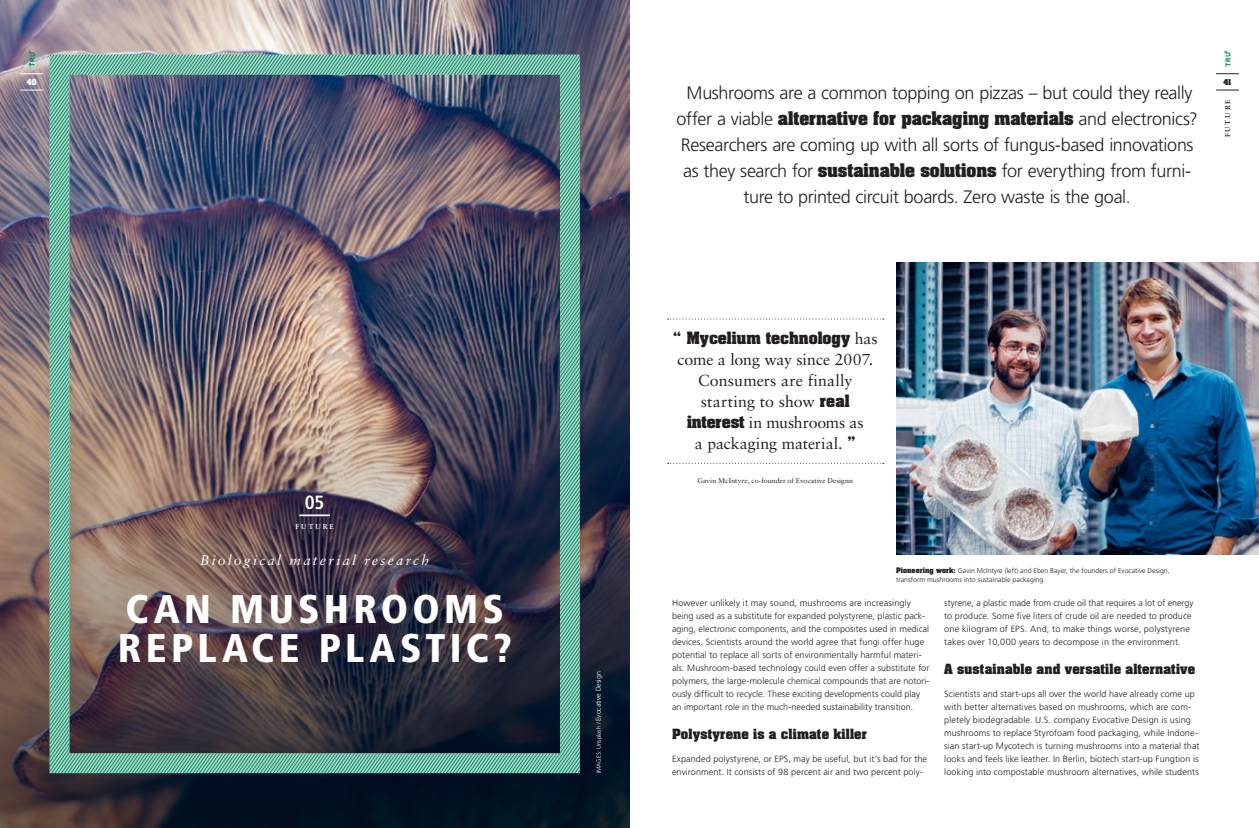
<style>
.page{position:relative;width:1259px;height:828px;background:#fff}
.page>*{position:absolute;margin:0;border:0;box-sizing:border-box;transform-origin:0 0}
._17_s_head_schwarz{font:900 condensed 40px/39px "Frutiger LT Std";letter-spacing:.11em;color:#fff}
._14_s_Kapitelnummer{font:700 condensed 19.1px "Frutiger LT Std";color:#fff}
._18_s_Einleser_18_26{font:300 18px/26px "Frutiger LT Std";letter-spacing:-.02em;color:#231f20;text-align:center}
._19_Zitat_AachenStd{font:16px/21px "Sabon LT Std";color:#231f20;text-align:center}
._18_s_Einleser_18_26-2{font:700 16px "Aachen Std";letter-spacing:-.005em;color:#231f20}
._19_Zitat_AachenStd-2{font:700 14.5px "Aachen Std";color:#231f20}
._16_s_Overline_schwa{font:italic 14px "Sabon LT Std";letter-spacing:.16em;color:#fff}
._02_Subhead_ohne_GL{font:700 12px "Aachen Std";letter-spacing:.01em;color:#231f20}
._10_Copy_links_9_13{font:300 9px/13px "Frutiger LT Std";letter-spacing:.005em;color:#231f20}
._10_Frage_Interview{font:300 9px/13px "Frutiger LT Std";letter-spacing:.01em;color:#231f20}
._02_Subhead_ohne_GL-2{font:300 9px/13px "Frutiger LT Std";letter-spacing:.01em;color:#231f20}
._15_s_Kapitelname_sc{font:700 7.1px "Sabon LT Std";letter-spacing:.25em;color:#fff}
.t1{font:700 7.1px "Sabon LT Std";letter-spacing:.25em;color:#231f20}
._05_BU_libü_Frutiger{font:300 7px/9px "Frutiger LT Std";color:#231f20}
._19_Zitat_Abspann_Sa{font:7px "Sabon LT Std";letter-spacing:.01em;color:#231f20}
.t2{font:700 7px "Aachen Std";color:#231f20}
.t3{font:700 7px "Aachen Std";color:#fff}
._00_s_Bildnachweis_s{font:300 6px "Frutiger LT Std";color:#fff}
.s1{font-size:7px}
.s2{font-family:"Frutiger LT Std";font-weight:300;font-size:18px}
.s3{font-family:"Aachen Std";font-weight:700;font-size:16px}
.s4{font-family:"Sabon LT Std";font-weight:400;font-size:16px}
.s5{font-family:"Aachen Std";font-weight:700;font-size:14.5px}
.s6{font-family:"Aachen Std";font-weight:700;font-size:6.5px}
</style>
<div class="page">
<img style="left:0;top:0;width:629px;height:325px">
<svg style="left:0;top:325px;width:629px;height:503px;background:#35343d"></svg>
<img style="left:896px;top:262px;width:363px;height:292px">
<svg style="left:50px;top:55px;width:14px;height:718px;background:#6ebaa3"></svg>
<img style="left:64px;top:55px;width:516px;height:718px">
<hr style="left:299px;top:515px;width:31px;height:1px;background:#fff">
<svg style="left:667px;top:318px;width:217px;height:1px"></svg>
<svg style="left:667px;top:463px;width:217px;height:1px"></svg>
<svg style="left:1224px;top:51px;width:6px;height:16px"></svg>
<svg style="left:1216px;top:74px;width:22px;height:1px"></svg>
<svg style="left:1216px;top:90px;width:22px;height:1px"></svg>
<svg style="left:29px;top:51px;width:6px;height:16px"></svg>
<svg style="left:20px;top:74px;width:23px;height:1px"></svg>
<svg style="left:20px;top:90px;width:23px;height:1px"></svg>
<p class="t3" style="left:27px;top:77px;width:11px">40</p>
<p class="_14_s_Kapitelnummer" style="left:305px;top:491px;width:21px">05</p>
<p class="_15_s_Kapitelname_sc" style="left:296px;top:522px;width:40px">FUTURE</p>
<p class="_16_s_Overline_schwa" style="left:200px;top:552px;width:231px">Biological material research</p>
<p class="_17_s_head_schwarz" style="left:118px;top:590px;width:395px">CAN MUSHROOMS<br>REPLACE PLASTIC?</p>
<p class="_00_s_Bildnachweis_s" style="left:595px;top:773px;width:104px;rotate:-90deg">IMAGES: Unsplash / <span class="s1">Evocative Design</span></p>
<p class="_18_s_Einleser_18_26" style="left:686px;top:80px;width:507px">Mushrooms are a common topping on pizzas – but could they really</p>
<p class="_18_s_Einleser_18_26-2" style="left:676px;top:107px;width:523px"><span class="s2">offer a viable</span> alternative for packaging materials <span class="s2">and electronics?</span></p>
<p class="_18_s_Einleser_18_26" style="left:681px;top:132px;width:514px">Researchers are coming up with all sorts of fungus-based innovations as they search for <span class="s3">sustainable solutions</span> for everything from furni&shy;ture to printed circuit boards. Zero waste is the goal.</p>
<p class="t2" style="left:1223px;top:77px;width:10px">41</p>
<p class="t1" style="left:1223px;top:137px;width:40px;rotate:-90deg">FUTURE</p>
<p class="_19_Zitat_AachenStd-2" style="left:673px;top:327px;width:206px">“ Mycelium technology <span class="s4">has</span></p>
<p class="_19_Zitat_AachenStd" style="left:677px;top:348px;width:197px">come a long way since 2007.<br>Consumers are finally starting to show <span class="s5">real interest</span> in mushrooms as<br>a packaging material. <span class="s5">”</span></p>
<p class="_19_Zitat_Abspann_Sa" style="left:697px;top:476px;width:157px">Gavin McIntyre, co-founder of Evocative Designn</p>
<p class="_05_BU_libü_Frutiger" style="left:896px;top:566px;width:275px"><span class="s6">Pioneering work:</span> Gavin McIntyre (left) and Eben Bayer, the founders of Evocative Design, transform mushrooms into sustainable packaging.</p>
<p class="_10_Copy_links_9_13" style="left:672px;top:597px;width:259px">However unlikely it may sound, mushrooms are increasingly being used as a substitute for expanded polystyrene, plastic pack&shy;aging, electronic components, and the composites used in medical devices. Scientists around the world agree that fungi offer huge potential to replace all sorts of environmentally harmful materi&shy;als. Mushroom-based technology could even offer a substitute for polymers, the large-molecule chemical compounds that are notori&shy;ously difficult to recycle. These exciting developments could play an important role in the much-needed sustainability transition.</p>
<p class="_02_Subhead_ohne_GL" style="left:672px;top:725px;width:197px">Polystyrene is a climate killer</p>
<p class="_02_Subhead_ohne_GL-2" style="left:672px;top:753px;width:257px">Expanded polystyrene, or EPS, may be useful, but it’s bad for the environment. It consists of 98 percent air and two percent poly-</p>
<p class="_02_Subhead_ohne_GL-2" style="left:944px;top:597px;width:251px">styrene, a plastic made from crude oil that requires a lot of energy to produce. Some five liters of crude oil are needed to produce one kilogram of EPS. And, to make things worse, polystyrene takes over 10,000 years to decompose in the environment.</p>
<p class="_02_Subhead_ohne_GL" style="left:944px;top:660px;width:253px">A sustainable and versatile alternative</p>
<p class="_10_Frage_Interview" style="left:944px;top:688px;width:257px">Scientists and start-ups all over the world have already come up with better alternatives based on mushrooms, which are com&shy;pletely biodegradable. U.S. company Evocative Design is using mushrooms to replace Styrofoam food packaging, while Indone&shy;sian start-up Mycotech is turning mushrooms into a material that looks and feels like leather. In Berlin, biotech start-up Fungtion is looking into compostable mushroom alternatives, while students</p>
</div>
